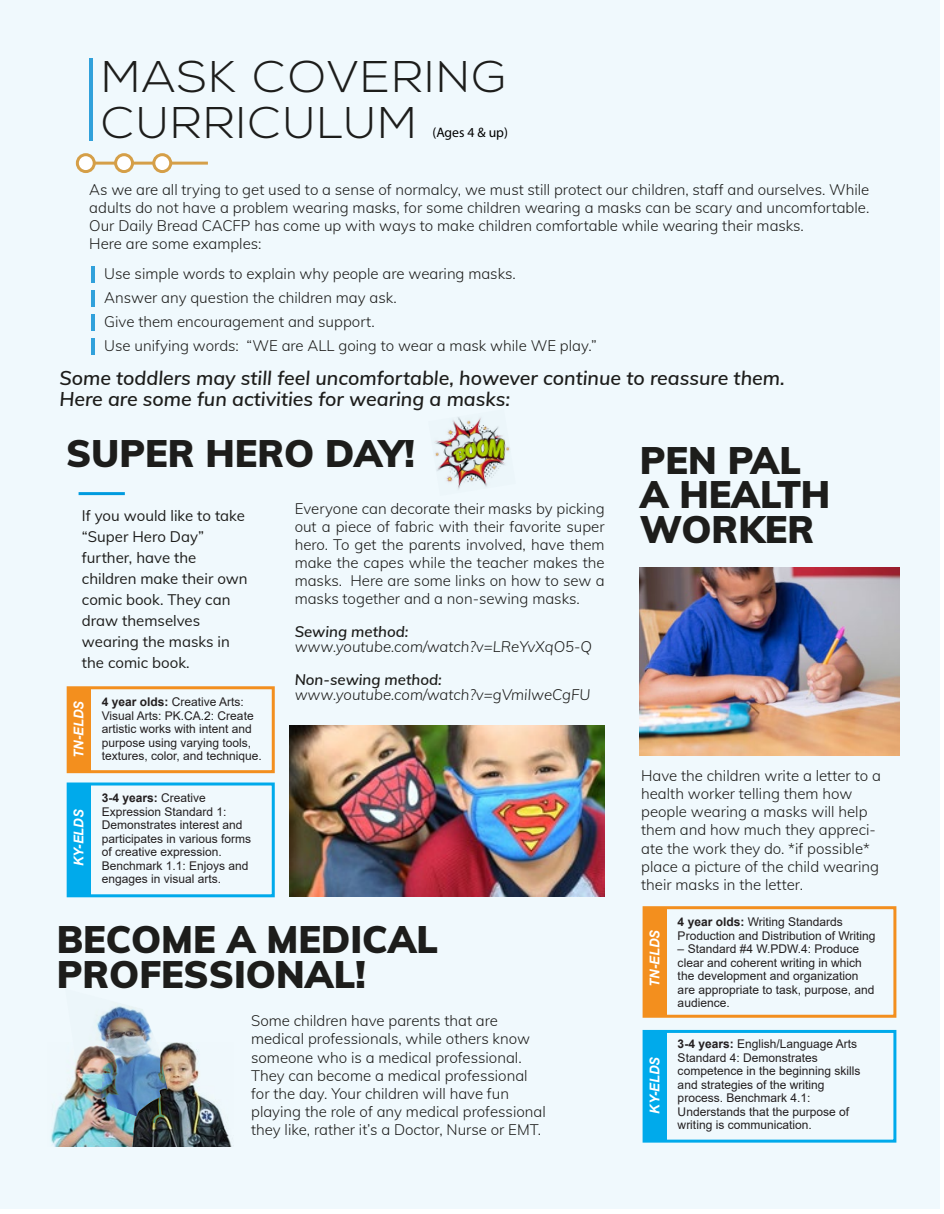
<style>
.page{position:relative;width:944px;height:1214px;background:#fff}
.page>*{position:absolute;margin:0;border:0;box-sizing:border-box;transform-origin:0 0}
.t1{font:300 44.25px/45px "Nexa";letter-spacing:.045em;color:#1d1d1b;scale:1.07 1}
.t2{font:900 37.5px/34.5px "Muli";color:#1d1d1b}
.t3{font:italic 600 19.5px/21px "Muli";color:#1d1d1b}
.t4{font:300 15px/18px "Muli";color:#1d1d1b}
.t5{font:15px/21px "Muli";color:#1d1d1b}
.t6{font:italic 300 15px "Muli";color:#1d1d1b}
.t7{font:italic 600 15px "Muli";color:#1d1d1b}
.t8{font:13.8px "Myriad Pro";color:#000}
.t9{font:italic 700 13.5px "Arial";color:#fff}
.t10{font:12px/13.5px "Arial";color:#231f20}
.s1{font-weight:700}
</style>
<div class="page">
<div style="left:0;top:0;width:939px;height:1208px;background:#f0f9fd"></div>
<hr style="left:89px;top:58px;width:4px;height:83px;background:#35a5dd">
<hr style="left:94px;top:162px;width:114px;height:3px;background:#d59f48">
<div style="left:77px;top:155px;width:17px;height:16px;background:#fff;border-radius:50%"></div>
<div style="left:76px;top:153px;width:20px;height:20px;border:3px solid #d59f48;border-radius:50%"></div>
<div style="left:116px;top:155px;width:16px;height:16px;background:#fff;border-radius:50%"></div>
<div style="left:114px;top:153px;width:20px;height:20px;border:3px solid #d59f48;border-radius:50%"></div>
<div style="left:154px;top:155px;width:17px;height:16px;background:#fff;border-radius:50%"></div>
<div style="left:152px;top:153px;width:20px;height:20px;border:3px solid #d59f48;border-radius:50%"></div>
<div style="left:68px;top:688px;width:23px;height:82px;background:#f38f1e"></div>
<div style="left:67px;top:686px;width:208px;height:87px;border:3px solid #f38f1e"></div>
<div style="left:68px;top:784px;width:23px;height:111px;background:#00aaeb"></div>
<div style="left:67px;top:782px;width:208px;height:115px;border:3px solid #00aaeb"></div>
<div style="left:644px;top:907px;width:23px;height:109px;background:#f38f1e"></div>
<div style="left:642px;top:906px;width:254px;height:111px;border:3px solid #f38f1e"></div>
<div style="left:644px;top:1031px;width:23px;height:110px;background:#00aaeb"></div>
<div style="left:642px;top:1030px;width:254px;height:112px;border:3px solid #00aaeb"></div>
<hr style="left:79px;top:492px;width:46px;height:3px;background:#009bdf">
<hr style="left:91px;top:266px;width:4px;height:16px;background:#35a5dd">
<hr style="left:91px;top:290px;width:4px;height:16px;background:#35a5dd">
<hr style="left:91px;top:314px;width:4px;height:16px;background:#35a5dd">
<hr style="left:91px;top:338px;width:4px;height:16px;background:#35a5dd">
<img style="left:289px;top:726px;width:315px;height:170px">
<img style="left:434px;top:417px;width:76px;height:73px">
<img style="left:95px;top:1005px;width:57px;height:37px">
<img style="left:50px;top:1042px;width:64px;height:104px">
<img style="left:114px;top:1042px;width:118px;height:104px">
<img style="left:639px;top:568px;width:260px;height:188px">
<h1 class="t1" style="left:102px;top:57px;width:380px">MASK COVERING<br>CURRICULUM</h1>
<p class="t8" style="left:432px;top:124px;width:77px">(Ages 4 &amp; up)</p>
<p class="t4" style="left:89px;top:180px;width:781px">As we are all trying to get used to a sense of normalcy, we must still protect our children, staff and ourselves. While adults do not have a problem wearing masks, for some children wearing a masks can be scary and uncomfortable.<br>Our Daily Bread CACFP has come up with ways to make children comfortable while wearing their masks.<br>Here are some examples:</p>
<p class="t4" style="left:104px;top:261px;width:494px;line-height:24px">Use simple words to explain why people are wearing masks.<br>Answer any question the children may ask.<br>Give them encouragement and support.<br>Use unifying words: “WE are ALL going to wear a mask while WE play.”</p>
<h3 class="t3" style="left:59px;top:366px;width:727px">Some toddlers may still feel uncomfortable, however continue to reassure them.<br>Here are some fun activities for wearing a masks:</h3>
<h2 class="t2" style="left:66px;top:434px;width:350px">SUPER HERO DAY!</h2>
<h2 class="t2" style="left:639px;top:441px;width:192px">PEN PAL<br>A HEALTH<br>WORKER</h2>
<p class="t4" style="left:295px;top:498px;width:311px;text-align:justify">Everyone can decorate their masks by picking out a piece of fabric with their favorite super hero. To get the parents involved, have them make the capes while the teacher makes the masks. Here are some links on how to sew a masks together and a non-sewing masks.</p>
<p class="t7" style="left:295px;top:620px;width:115px">Sewing method:</p>
<p class="t6" style="left:295px;top:635px;width:299px">www.youtube.com/watch?v=LReYvXqO5-Q</p>
<p class="t7" style="left:295px;top:668px;width:149px">Non-sewing method:</p>
<p class="t6" style="left:295px;top:683px;width:297px">www.youtube.com/watch?v=gVmilweCgFU</p>
<p class="t5" style="left:82px;top:504px;width:167px">If you would like to take “Super Hero Day” further, have the children make their own comic book. They can draw themselves wearing the masks in the comic book.</p>
<p class="t9" style="left:70px;top:758px;width:58px;rotate:-90deg">TN-ELDS</p>
<p class="t10" style="left:102px;top:695px;width:162px"><span class="s1">4 year olds:</span> Creative Arts:<br>Visual Arts: PK.CA.2: Create artistic works with intent and purpose using varying tools, textures, color, and technique.</p>
<p class="t9" style="left:70px;top:866px;width:58px;rotate:-90deg">KY-ELDS</p>
<p class="t10" style="left:102px;top:791px;width:151px"><span class="s1">3-4 years:</span> Creative<br>Expression Standard 1:<br>Demonstrates interest and participates in various forms of creative expression.<br>Benchmark 1.1: Enjoys and engages in visual arts.</p>
<h2 class="t2" style="left:57px;top:920px;width:383px">BECOME A MEDICAL<br>PROFESSIONAL!</h2>
<p class="t4" style="left:251px;top:1011px;width:296px">Some children have parents that are medical professionals, while others know someone who is a medical professional.<br>They can become a medical professional for the day. Your children will have fun playing the role of any medical professional they like, rather it’s a Doctor, Nurse or EMT.</p>
<p class="t4" style="left:641px;top:766px;width:241px">Have the children write a letter to a health worker telling them how people wearing a masks will help them and how much they appreci&shy;ate the work they do. *if possible* place a picture of the child wearing their masks in the letter.</p>
<p class="t9" style="left:645px;top:986px;width:58px;rotate:-90deg">TN-ELDS</p>
<p class="t9" style="left:645px;top:1113px;width:58px;rotate:-90deg">KY-ELDS</p>
<p class="t10" style="left:677px;top:915px;width:199px"><span class="s1">4 year olds:</span> Writing Standards<br>Production and Distribution of Writing</p>
<p class="t10" style="left:677px;top:942px;width:198px">– Standard #4 W.PDW.4: Produce clear and coherent writing in which the development and organization are appropriate to task, purpose, and audience.</p>
<p class="t10" style="left:677px;top:1037px;width:184px"><span class="s1">3-4 years:</span> English/Language Arts<br>Standard 4: Demonstrates competence in the beginning skills and strategies of the writing process. Benchmark 4.1:<br>Understands that the purpose of writing is communication.</p>
</div>
